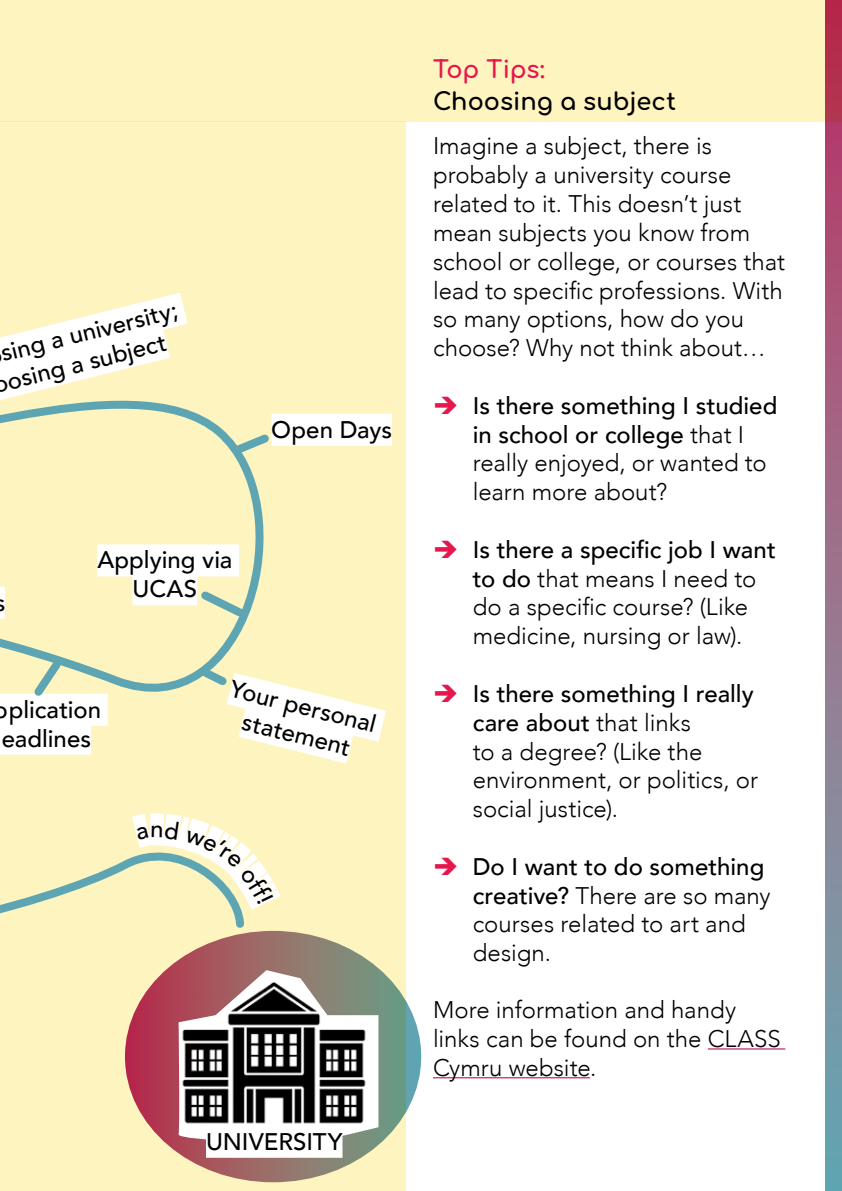
<style>
.page{position:relative;width:842px;height:1191px;background:#fff}
.page>*{position:absolute;margin:0;border:0;box-sizing:border-box;transform-origin:0 0}
.t1{font:300 24px/28.8px "Avenir";color:#000}
.t2{font:500 24px/28.8px "Avenir";color:#000;text-align:center}
.t3{font:700 24px "Comfortaa";color:#000}
.t4{font:700 24px "Comfortaa";letter-spacing:-.005em;color:#e6174e}
.s1{font-weight:500}
</style>
<div class="page">
<div style="left:0;top:121px;width:405px;height:1070px;background:#fef4c0"></div>
<svg style="left:125px;top:931px;width:296px;height:251px;background:#926d73"></svg>
<div style="left:0;top:0;width:842px;height:121px;background:#fef4c0"></div>
<svg style="left:826px;top:0;width:16px;height:1191px;background:#957089"></svg>
<hr style="left:708px;top:1048px;width:77px;height:1px;background:#b72263">
<hr style="left:433px;top:1077px;width:157px;height:1px;background:#b72263">
<img style="left:146px;top:956px;width:254px;height:201px">
<svg style="left:0;top:413px;width:316px;height:574px"></svg>
<div style="left:271px;top:414px;width:121px;height:32px;background:#fff"></div>
<div style="left:97px;top:544px;width:142px;height:32px;background:#fff"></div>
<div style="left:132px;top:573px;width:65px;height:32px;background:#fff"></div>
<div style="left:0;top:694px;width:108px;height:32px;background:#fff"></div>
<div style="left:0;top:722px;width:91px;height:32px;background:#fff"></div>
<div style="left:0;top:586px;width:5px;height:32px;background:#fff"></div>
<div style="left:206px;top:1125px;width:136px;height:32px;background:#fff"></div>
<svg style="left:0;top:292px;width:275px;height:168px"></svg>
<svg style="left:195px;top:585px;width:56px;height:38px"></svg>
<svg style="left:27px;top:653px;width:41px;height:43px"></svg>
<svg style="left:97px;top:649px;width:309px;height:296px"></svg>
<p class="t2" style="left:-17px;top:342px;width:198px;text-align:left;text-indent:15px;rotate:-14deg">sing a university; oosing a subject</p>
<p class="t2" style="left:271px;top:414px;width:122px">Open Days</p>
<p class="t2" style="left:97px;top:544px;width:137px">Applying via<br>UCAS</p>
<p class="t2" style="left:-6px;top:693px;width:109px">pplication eadlines</p>
<p class="t2" style="left:234px;top:673px;width:151px;rotate:14deg">Your personal statement</p>
<p class="t2" style="left:206px;top:1125px;width:138px">UNIVERSITY</p>
<p class="t4" style="left:433px;top:48px;width:113px">Top Tips:</p>
<p class="t3" style="left:433px;top:79px;width:245px">Choosing a subject</p>
<p class="t1" style="left:433px;top:132px;width:354px">Imagine a subject, there is probably a university course related to it. This doesn’t just mean subjects you know from school or college, or courses that lead to specific professions. With so many options, how do you choose? Why not think about…</p>
<p class="t1" style="left:473px;top:391px;width:306px"><span class="s1">Is there something I studied in school or college</span> that I really enjoyed, or wanted to learn more about?</p>
<p class="t1" style="left:473px;top:535px;width:305px"><span class="s1">Is there a specific job I want to do</span> that means I need to do a specific course? (Like medicine, nursing or law).</p>
<p class="t1" style="left:473px;top:679px;width:287px"><span class="s1">Is there something I really care about</span> that links<br>to a degree? (Like the environment, or politics, or social justice).</p>
<p class="t1" style="left:473px;top:852px;width:299px"><span class="s1">Do I want to do something creative?</span> There are so many courses related to art and design.</p>
<p class="t1" style="left:433px;top:995px;width:349px">More information and handy links can be found on the CLASS<br>Cymru website.</p>
</div>
